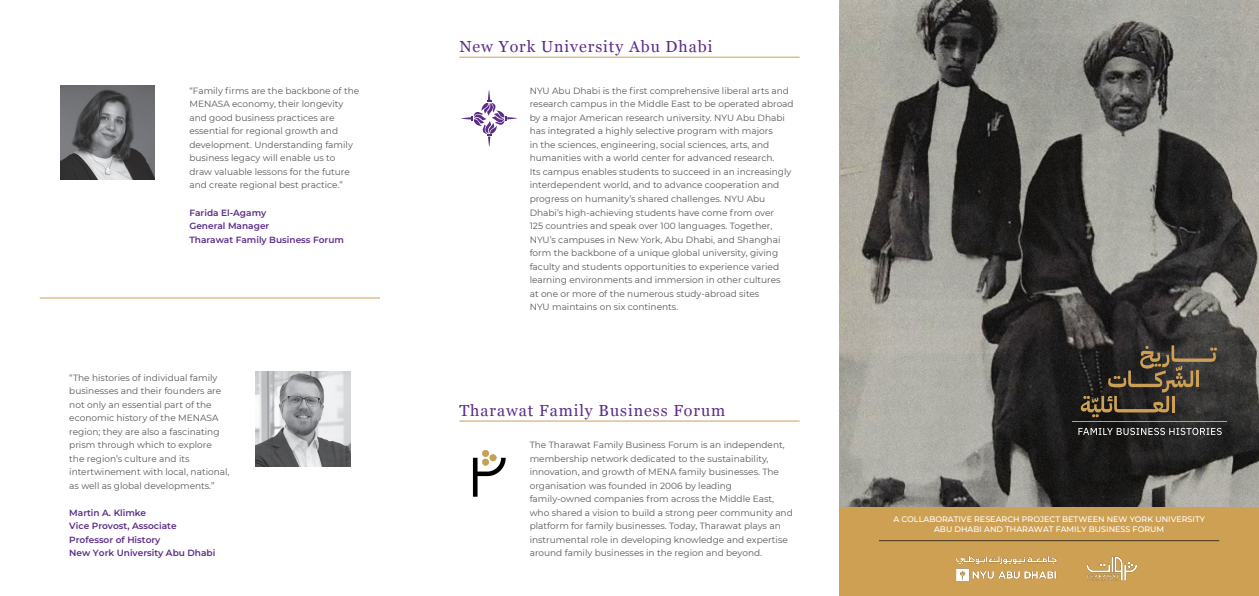
<style>
.page{position:relative;width:1259px;height:596px;background:#fff}
.page>*{position:absolute;margin:0;border:0;box-sizing:border-box;transform-origin:0 0}
.titles{font:16px "Georgia";letter-spacing:.06em;color:#5a2d87}
.paragraph{font:9px/13.5px "Montserrat";color:#545759}
.paragraph-2{font:100 9px "Montserrat";color:#5a2d87}
.Purple_title{font:100 8px "Montserrat";color:#fff}
</style>
<div class="page">
<div style="left:839px;top:497px;width:420px;height:98px;background:#cda054"></div>
<img style="left:956px;top:556px;width:101px;height:26px">
<img style="left:1086px;top:556px;width:52px;height:25px">
<img style="left:839px;top:0;width:420px;height:506px">
<svg style="left:1080px;top:345px;width:137px;height:72px"></svg>
<svg style="left:1078px;top:427px;width:143px;height:8px"></svg>
<hr style="left:1072px;top:421px;width:154px;height:1px;background:#cda054">
<hr style="left:879px;top:540px;width:340px;height:1px;background:#545759">
<img style="left:60px;top:85px;width:94px;height:94px">
<img style="left:256px;top:371px;width:94px;height:95px">
<hr style="left:40px;top:297px;width:340px;height:1px;background:#cda054">
<hr style="left:459px;top:57px;width:340px;height:1px;background:#cda054">
<hr style="left:459px;top:420px;width:340px;height:1px;background:#cda054">
<svg style="left:461px;top:90px;width:56px;height:56px"></svg>
<img style="left:472px;top:450px;width:34px;height:46px">
<p class="paragraph" style="left:189px;top:83px;width:171px">“Family firms are the backbone of the MENASA economy, their longevity and good business practices are essential for regional growth and development. Understanding family business legacy will enable us to draw valuable lessons for the future and create regional best practice.”</p>
<p class="paragraph-2" style="left:189px;top:206px;width:78px">Farida El-Agamy</p>
<p class="paragraph-2" style="left:189px;top:220px;width:81px">General Manager</p>
<p class="paragraph-2" style="left:189px;top:233px;width:156px">Tharawat Family Business Forum</p>
<p class="paragraph" style="left:69px;top:370px;width:162px">“The histories of individual family businesses and their founders are not only an essential part of the economic history of the MENASA region; they are also a fascinating prism through which to explore<br>the region’s culture and its intertwinement with local, national, as well as global developments.”</p>
<p class="paragraph-2" style="left:69px;top:506px;width:78px">Martin A. Klimke</p>
<p class="paragraph-2" style="left:69px;top:519px;width:109px">Vice Provost, Associate</p>
<p class="paragraph-2" style="left:69px;top:533px;width:93px">Professor of History</p>
<p class="paragraph-2" style="left:69px;top:546px;width:147px">New York University Abu Dhabi</p>
<p class="titles" style="left:459px;top:35px;width:255px">New York University Abu Dhabi</p>
<p class="paragraph" style="left:530px;top:83px;width:265px">NYU Abu Dhabi is the first comprehensive liberal arts and research campus in the Middle East to be operated abroad by a major American research university. NYU Abu Dhabi has integrated a highly selective program with majors<br>in the sciences, engineering, social sciences, arts, and humanities with a world center for advanced research.<br>Its campus enables students to succeed in an increasingly interdependent world, and to advance cooperation and progress on humanity’s shared challenges. NYU Abu Dhabi’s high-achieving students have come from over<br>125 countries and speak over 100 languages. Together, NYU’s campuses in New York, Abu Dhabi, and Shanghai form the backbone of a unique global university, giving faculty and students opportunities to experience varied learning environments and immersion in other cultures<br>at one or more of the numerous study-abroad sites<br>NYU maintains on six continents.</p>
<p class="titles" style="left:459px;top:398px;width:267px">Tharawat Family Business Forum</p>
<p class="paragraph" style="left:530px;top:437px;width:265px">The Tharawat Family Business Forum is an independent, membership network dedicated to the sustainability, innovation, and growth of MENA family businesses. The organisation was founded in 2006 by leading family-owned companies from across the Middle East, who shared a vision to build a strong peer community and platform for family businesses. Today, Tharawat plays an instrumental role in developing knowledge and expertise around family businesses in the region and beyond.</p>
<p class="Purple_title" style="left:893px;top:513px;width:313px">A COLLABORATIVE RESEARCH PROJECT BETWEEN NEW YORK UNIVERSITY</p>
<p class="Purple_title" style="left:934px;top:523px;width:232px">ABU DHABI AND THARAWAT FAMILY BUSINESS FORUM</p>
</div>
